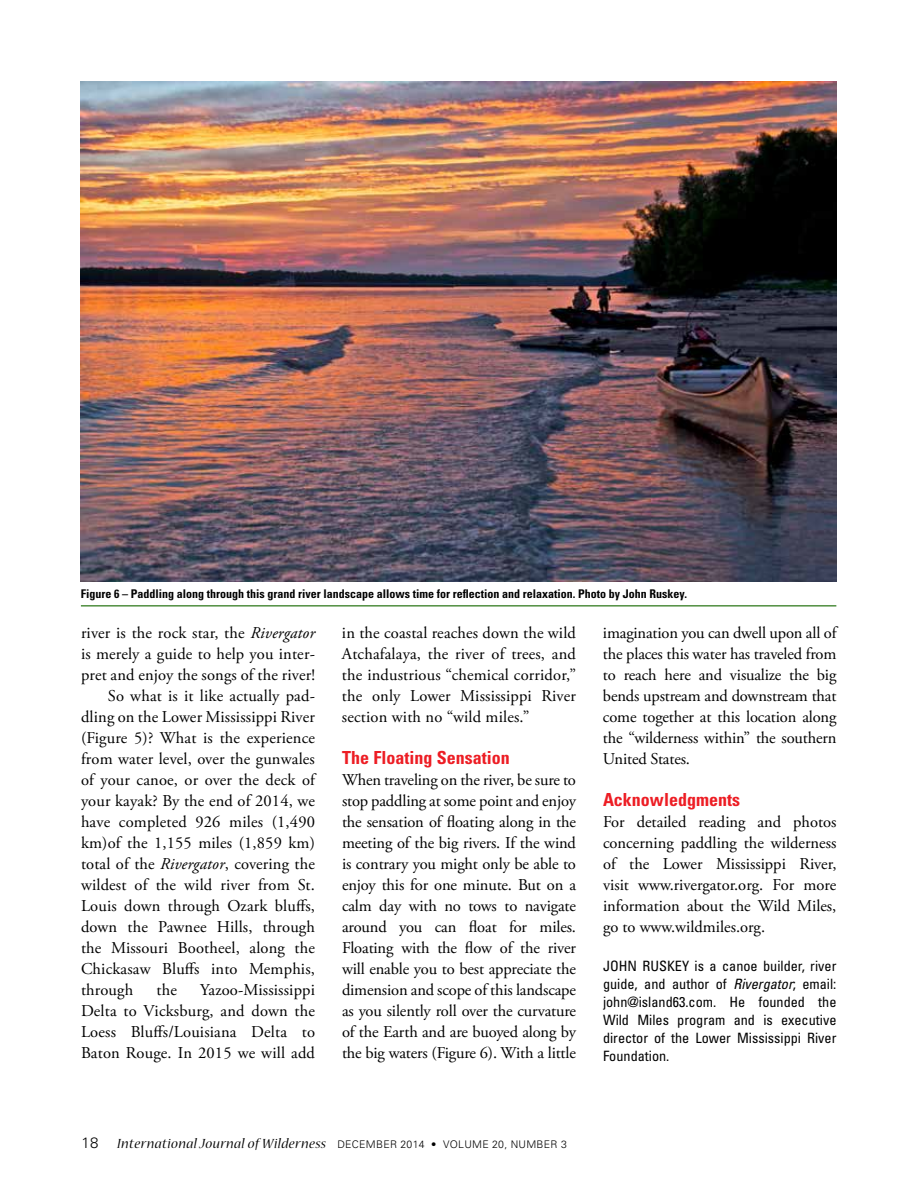
<style>
.page{position:relative;width:918px;height:1188px;background:#fff}
.page>*{position:absolute;margin:0;border:0;box-sizing:border-box;transform-origin:0 0}
.t1{font:700 condensed 18px "Univers";color:#ed1d24}
.t2{font:16.5px/21px "Adobe Garamond Pro";letter-spacing:.01em;color:#000;text-align:justify}
.t3{font:italic 15px "Nueva Std";letter-spacing:.025em;color:#000}
.t4{font:condensed 14.25px/18px "Univers";color:#000;text-align:justify}
.t5{font:700 condensed 12px "Univers";color:#000}
.s1{font-style:italic}
.s2{font-family:"Univers";font-weight:300;font-style:normal}
.s3{font-family:"Univers";font-weight:300;font-style:normal;font-size:10.5px}
</style>
<div class="page">
<img style="left:81px;top:81px;width:755px;height:501px">
<hr style="left:81px;top:605px;width:755px;height:2px;background:#508e40">
<p class="t5" style="left:81px;top:587px;width:608px">Figure 6 – Paddling along through this grand river landscape allows time for reflection and relaxation. Photo by John Ruskey.</p>
<p class="t2" style="left:81px;top:623px;width:235px">river is the rock star, the <span class="s1">Rivergator</span></p>
<p class="t2" style="left:81px;top:644px;width:235px">is merely a guide to help you inter-</p>
<p class="t2" style="left:81px;top:665px;width:235px">pret and enjoy the songs of the river!</p>
<p class="t2" style="left:108px;top:686px;width:208px">So what is it like actually pad-</p>
<p class="t2" style="left:81px;top:707px;width:236px">dling on the Lower Mississippi River</p>
<p class="t2" style="left:81px;top:728px;width:236px">(Figure 5)? What is the experience</p>
<p class="t2" style="left:81px;top:749px;width:235px">from water level, over the gunwales</p>
<p class="t2" style="left:81px;top:770px;width:236px">of your canoe, or over the deck of</p>
<p class="t2" style="left:81px;top:791px;width:236px">your kayak? By the end of 2014, we</p>
<p class="t2" style="left:81px;top:812px;width:236px">have completed 926 miles (1,490</p>
<p class="t2" style="left:81px;top:833px;width:236px">km)of the 1,155 miles (1,859 km)</p>
<p class="t2" style="left:81px;top:854px;width:235px">total of the <span class="s1">Rivergator</span>, covering the</p>
<p class="t2" style="left:81px;top:875px;width:236px">wildest of the wild river from St.</p>
<p class="t2" style="left:81px;top:896px;width:236px">Louis down through Ozark bluffs,</p>
<p class="t2" style="left:81px;top:917px;width:236px">down the Pawnee Hills, through</p>
<p class="t2" style="left:81px;top:938px;width:236px">the Missouri Bootheel, along the</p>
<p class="t2" style="left:81px;top:959px;width:236px">Chickasaw Bluffs into Memphis,</p>
<p class="t2" style="left:81px;top:980px;width:54px">through</p>
<p class="t2" style="left:157px;top:980px;width:22px">the</p>
<p class="t2" style="left:81px;top:980px;width:236px;text-indent:119px">Yazoo-Mississippi Delta to Vicksburg, and down the Loess Bluffs/Louisiana Delta to Baton Rouge. In 2015 we will add</p>
<p class="t2" style="left:342px;top:623px;width:236px">in the coastal reaches down the wild Atchafalaya, the river of trees, and the industrious “chemical corridor,” the only Lower Mississippi River section with no “wild miles.”</p>
<p class="t1" style="left:342px;top:747px;width:169px">The Floating Sensation</p>
<p class="t2" style="left:342px;top:770px;width:236px">When traveling on the river, be sure to stop paddling at some point and enjoy the sensation of floating along in the meeting of the big rivers. If the wind is contrary you might only be able to enjoy this for one minute. But on a calm day with no tows to navigate around you can float for miles.<br>Floating with the flow of the river will enable you to best appreciate the dimension and scope of this landscape as you silently roll over the curvature of the Earth and are buoyed along by the big waters (Figure 6). With a little</p>
<p class="t2" style="left:603px;top:623px;width:235px">imagination you can dwell upon all of the places this water has traveled from to reach here and visualize the big bends upstream and downstream that come together at this location along the “wilderness within” the southern United States.</p>
<p class="t1" style="left:603px;top:789px;width:138px">Acknowledgments</p>
<p class="t2" style="left:603px;top:812px;width:235px">For detailed reading and photos concerning paddling the wilderness of the Lower Mississippi River, visit www.rivergator.org. For more information about the Wild Miles, go to www.wildmiles.org.</p>
<p class="t4" style="left:603px;top:957px;width:235px">JOHN RUSKEY is a canoe builder, river guide, and author of <span class="s1">Rivergator</span>; email: john@island63.com. He founded the Wild Miles program and is executive director of the Lower Mississippi River Foundation.</p>
<p class="t3" style="left:82px;top:1137px;width:487px"><span class="s2">18</span> International Journal of Wilderness <span class="s3">DECEMBER 2014 • VOLUME 20, NUMBER 3</span></p>
</div>
